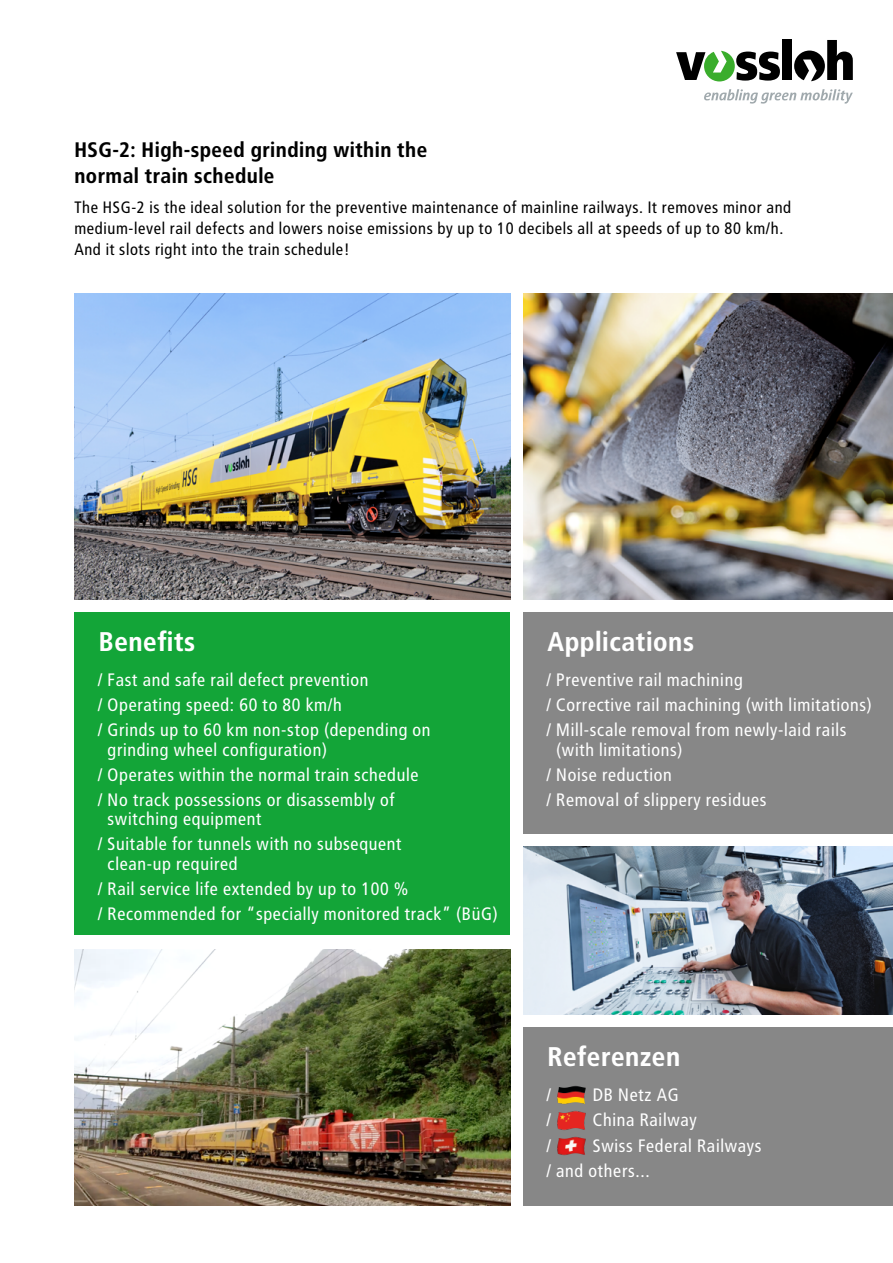
<style>
.page{position:relative;width:893px;height:1263px;background:#fff}
.page>*{position:absolute;margin:0;border:0;box-sizing:border-box;transform-origin:0 0}
.t1{font:700 27px "Transit";color:#fff}
.t2{font:700 21px/25.5px "Transit";color:#000}
.t3{font:18px/25px "Transit";color:#fff}
.t4{font:16.5px/21px "Transit";color:#000}
</style>
<div class="page">
<div style="left:74px;top:612px;width:436px;height:322px;background:#13a538"></div>
<div style="left:523px;top:612px;width:370px;height:221px;background:#878787"></div>
<div style="left:523px;top:1027px;width:370px;height:178px;background:#878787"></div>
<img style="left:74px;top:949px;width:436px;height:256px">
<img style="left:74px;top:293px;width:436px;height:307px">
<img style="left:523px;top:293px;width:370px;height:307px">
<img style="left:523px;top:846px;width:370px;height:168px">
<div style="left:782px;top:40px;width:10px;height:40px;background:#000"></div>
<svg style="left:676px;top:51px;width:104px;height:30px"></svg>
<svg style="left:794px;top:40px;width:59px;height:41px"></svg>
<svg style="left:704px;top:89px;width:149px;height:15px"></svg>
<img style="left:557px;top:1085px;width:29px;height:20px">
<img style="left:557px;top:1111px;width:29px;height:19px">
<img style="left:557px;top:1136px;width:29px;height:20px">
<p class="t2" style="left:74px;top:137px;width:355px">HSG-2: High-speed grinding within the normal train schedule</p>
<p class="t4" style="left:74px;top:197px;width:719px">The HSG-2 is the ideal solution for the preventive maintenance of mainline railways. It removes minor and medium-level rail defects and lowers noise emissions by up to 10 decibels all at speeds of up to 80 km/h.<br>And it slots right into the train schedule!</p>
<h1 class="t1" style="left:99px;top:625px;width:98px">Benefits</h1>
<h1 class="t1" style="left:547px;top:625px;width:149px">Applications</h1>
<p class="t3" style="left:98px;top:668px;width:335px">/ Fast and safe rail defect prevention<br>/ Operating speed: 60 to 80 km/h<br>/ Grinds up to 60 km non-stop (depending on</p>
<p class="t3" style="left:98px;top:737px;width:323px;text-indent:10px">grinding wheel configuration)<br>/ Operates within the normal train schedule / No track possessions or disassembly of</p>
<p class="t3" style="left:98px;top:807px;width:306px;text-indent:10px">switching equipment<br>/ Suitable for tunnels with no subsequent</p>
<p class="t3" style="left:98px;top:851px;width:402px;text-indent:10px">clean-up required<br>/ Rail service life extended by up to 100 %<br>/ Recommended for “specially monitored track” (BüG)</p>
<p class="t3" style="left:546px;top:668px;width:328px">/ Preventive rail machining<br>/ Corrective rail machining (with limitations) / Mill-scale removal from newly-laid rails</p>
<p class="t3" style="left:546px;top:737px;width:222px;text-indent:10px">(with limitations)<br>/ Noise reduction<br>/ Removal of slippery residues</p>
<h1 class="t1" style="left:547px;top:1040px;width:135px">Referenzen</h1>
<p class="t3" style="left:546px;top:1082px;width:7px">/</p>
<p class="t3" style="left:593px;top:1082px;width:88px">DB Netz AG</p>
<p class="t3" style="left:546px;top:1108px;width:7px">/</p>
<p class="t3" style="left:593px;top:1108px;width:106px">China Railway</p>
<p class="t3" style="left:546px;top:1133px;width:7px">/</p>
<p class="t3" style="left:546px;top:1133px;width:217px;line-height:25.5px;text-indent:46px">Swiss Federal Railways / and others...</p>
</div>
